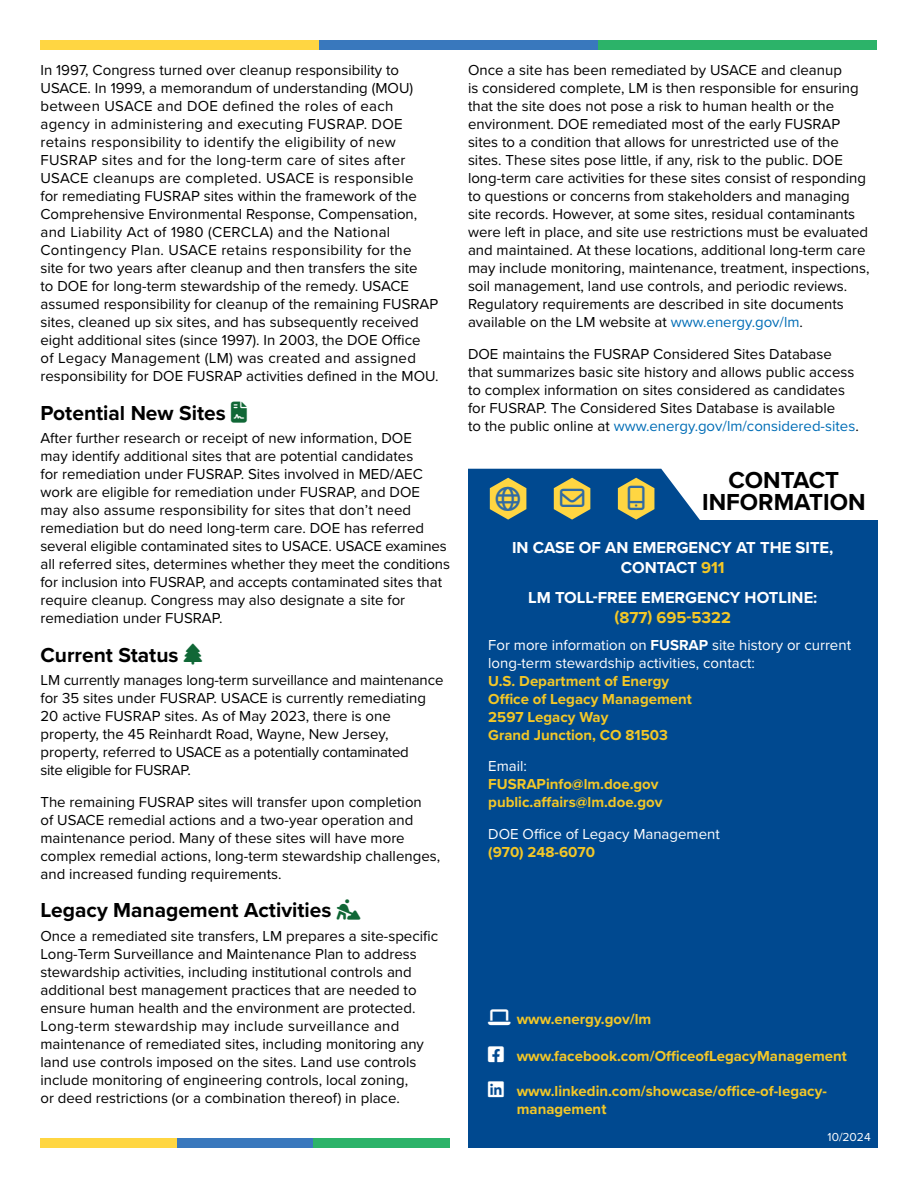
<style>
.page{position:relative;width:918px;height:1188px;background:#fff}
.page>*{position:absolute;margin:0;border:0;box-sizing:border-box;transform-origin:0 0}
.t1{font:24.3px "Font Awesome 6 Pro";color:#316ba3}
.t2{font:700 24px "Proxima Nova";color:#000}
.t3{font:700 21px "Proxima Nova";color:#000}
.t4{font:700 16.5px/19.8px "Proxima Nova";color:#fff;text-align:center}
.t5{font:700 16.5px "Proxima Nova";color:#f3c727}
.t6{font:15px/18px "Proxima Nova";color:#000}
.t7{font:700 15px/18px "Proxima Nova";color:#f3c727}
.t8{font:15px/18px "Proxima Nova";color:#fff}
.t9{font:12px "Proxima Nova";color:#fff}
.s1{color:#106736}
.s2{color:#006db6}
.s3{color:#f3c727}
.s4{font-weight:700}
.s5{color:#fff}
</style>
<div class="page">
<div style="left:468px;top:520px;width:410px;height:628px;background:#004990"></div>
<div style="left:40px;top:40px;width:280px;height:10px;background:#ffd642"></div>
<div style="left:320px;top:40px;width:278px;height:10px;background:#3978bd"></div>
<div style="left:598px;top:40px;width:280px;height:10px;background:#2cb369"></div>
<div style="left:40px;top:1138px;width:137px;height:10px;background:#ffd642"></div>
<div style="left:177px;top:1138px;width:137px;height:10px;background:#3978bd"></div>
<div style="left:314px;top:1138px;width:136px;height:10px;background:#2cb369"></div>
<svg style="left:468px;top:469px;width:232px;height:51px;background:#5f8182"></svg>
<p class="t6" style="left:41px;top:60px;width:400px">In 1997, Congress turned over cleanup responsibility to USACE. In 1999, a memorandum of understanding (MOU) between USACE and DOE defined the roles of each agency in administering and executing FUSRAP. DOE retains responsibility to identify the eligibility of new FUSRAP sites and for the long-term care of sites after USACE cleanups are completed. USACE is responsible<br>for remediating FUSRAP sites within the framework of the Comprehensive Environmental Response, Compensation, and Liability Act of 1980 (CERCLA) and the National Contingency Plan. USACE retains responsibility for the<br>site for two years after cleanup and then transfers the site<br>to DOE for long-term stewardship of the remedy. USACE assumed responsibility for cleanup of the remaining FUSRAP sites, cleaned up six sites, and has subsequently received eight additional sites (since 1997). In 2003, the DOE Office<br>of Legacy Management (LM) was created and assigned responsibility for DOE FUSRAP activities defined in the MOU.</p>
<h3 class="t3" style="left:40px;top:397px;width:208px">Potential New Sites <span class="s1">●□■▼▼</span></h3>
<p class="t6" style="left:40px;top:428px;width:411px">After further research or receipt of new information, DOE<br>may identify additional sites that are potential candidates<br>for remediation under FUSRAP. Sites involved in MED/AEC work are eligible for remediation under FUSRAP, and DOE may also assume responsibility for sites that don’t need remediation but do need long-term care. DOE has referred several eligible contaminated sites to USACE. USACE examines all referred sites, determines whether they meet the conditions for inclusion into FUSRAP, and accepts contaminated sites that require cleanup. Congress may also designate a site for remediation under FUSRAP.</p>
<h3 class="t3" style="left:40px;top:639px;width:163px">Current Status <span class="s1">▼</span></h3>
<p class="t6" style="left:40px;top:670px;width:404px">LM currently manages long-term surveillance and maintenance for 35 sites under FUSRAP. USACE is currently remediating 20 active FUSRAP sites. As of May 2023, there is one property, the 45 Reinhardt Road, Wayne, New Jersey, property, referred to USACE as a potentially contaminated<br>site eligible for FUSRAP.</p>
<p class="t6" style="left:40px;top:792px;width:401px">The remaining FUSRAP sites will transfer upon completion<br>of USACE remedial actions and a two-year operation and maintenance period. Many of these sites will have more complex remedial actions, long-term stewardship challenges, and increased funding requirements.</p>
<h3 class="t3" style="left:40px;top:895px;width:322px">Legacy Management Activities <span class="s1">■</span></h3>
<p class="t6" style="left:40px;top:926px;width:399px">Once a remediated site transfers, LM prepares a site-specific Long-Term Surveillance and Maintenance Plan to address stewardship activities, including institutional controls and additional best management practices that are needed to ensure human health and the environment are protected.<br>Long-term stewardship may include surveillance and maintenance of remediated sites, including monitoring any land use controls imposed on the sites. Land use controls include monitoring of engineering controls, local zoning,<br>or deed restrictions (or a combination thereof) in place.</p>
<p class="t6" style="left:468px;top:60px;width:403px">Once a site has been remediated by USACE and cleanup<br>is considered complete, LM is then responsible for ensuring that the site does not pose a risk to human health or the environment. DOE remediated most of the early FUSRAP sites to a condition that allows for unrestricted use of the sites. These sites pose little, if any, risk to the public. DOE long-term care activities for these sites consist of responding to questions or concerns from stakeholders and managing site records. However, at some sites, residual contaminants were left in place, and site use restrictions must be evaluated and maintained. At these locations, additional long-term care may include monitoring, maintenance, treatment, inspections, soil management, land use controls, and periodic reviews.<br>Regulatory requirements are described in site documents available on the LM website at <span class="s2">www.energy.gov/lm</span>.</p>
<p class="t6" style="left:468px;top:344px;width:392px">DOE maintains the FUSRAP Considered Sites Database that summarizes basic site history and allows public access to complex information on sites considered as candidates for FUSRAP. The Considered Sites Database is available<br>to the public online at <span class="s2">www.energy.gov/lm/considered-sites</span>.</p>
<h2 class="t2" style="left:728px;top:462px;width:112px">CONTACT</h2>
<h1 class="t1" style="left:560px;top:486px;width:26px">■❖●□</h1>
<h2 class="t2" style="left:702px;top:484px;width:165px">INFORMATION</h2>
<p class="t4" style="left:512px;top:538px;width:323px">IN CASE OF AN EMERGENCY AT THE SITE,<br>CONTACT <span class="s3">911</span></p>
<p class="t4" style="left:528px;top:587px;width:291px">LM TOLL-FREE EMERGENCY HOTLINE:</p>
<p class="t5" style="left:614px;top:605px;width:118px">(877) 695-5322</p>
<p class="t8" style="left:488px;top:635px;width:364px">For more information on <span class="s4">FUSRAP</span> site history or current long-term stewardship activities, contact:</p>
<p class="t7" style="left:488px;top:672px;width:205px">U.S. Department of Energy<br>Office of Legacy Management<br>2597 Legacy Way<br>Grand Junction, CO 81503</p>
<p class="t8" style="left:488px;top:757px;width:40px">Email:</p>
<p class="t7" style="left:488px;top:775px;width:176px">FUSRAPinfo@lm.doe.gov public.affairs@lm.doe.gov</p>
<p class="t8" style="left:488px;top:824px;width:233px">DOE Office of Legacy Management</p>
<p class="t7" style="left:488px;top:843px;width:108px">(970) 248-6070</p>
<p class="t7" style="left:517px;top:1009px;width:136px">www.energy.gov/lm</p>
<p class="t7" style="left:488px;top:1047px;width:360px"><span class="s5">□□▲❑◆</span> www.facebook.com/OfficeofLegacyManagement</p>
<p class="t7" style="left:517px;top:1081px;width:312px">www.linkedin.com/showcase/office-of-legacy&shy;management</p>
<p class="t9" style="left:828px;top:1128px;width:45px">10/2024</p>
</div>
